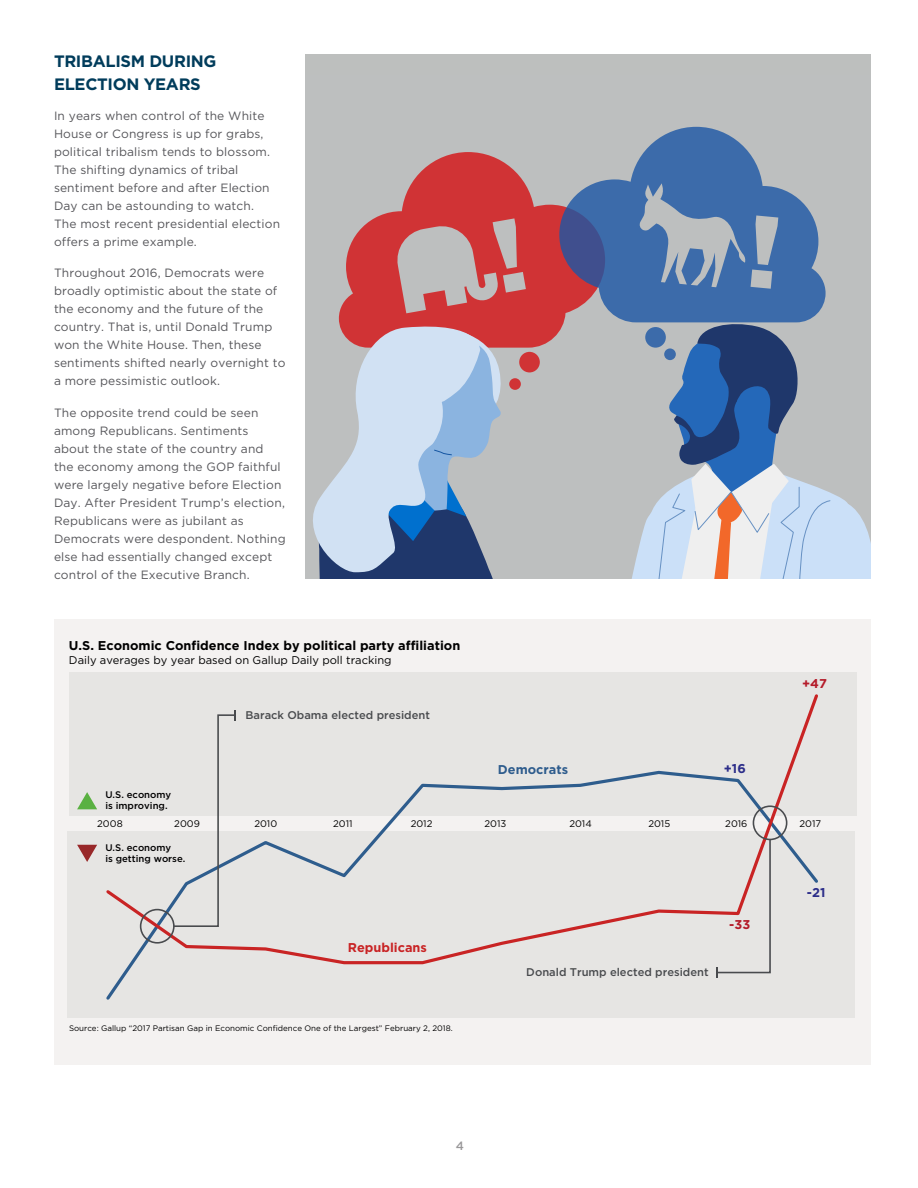
<style>
.page{position:relative;width:918px;height:1188px;background:#fff}
.page>*{position:absolute;margin:0;border:0;box-sizing:border-box;transform-origin:0 0}
.S1{font:700 16.5px/22.5px "Gotham";letter-spacing:-.02em;color:#013c5b}
.t1{font:700 12.75px "Gotham";color:#000}
.t2{font:700 12.75px "Gotham";color:#d32627}
.t3{font:700 12.75px "Gotham";color:#316296}
.t4{font:700 12.75px "Gotham";color:#2e3092}
.t5{font:700 12.75px "Gotham";color:#be1e2d}
.t6{font:12px/18px "Gotham";letter-spacing:.01em;color:#56565a}
.t7{font:500 12px "Gotham";color:#999899}
.t8{font:500 11.1px "Gotham";color:#4d5053}
.t9{font:11.1px "Gotham";color:#000}
.t10{font:500 9.6px/11.1px "Gotham";color:#000}
.t11{font:9.6px "Gotham";color:#000}
.t12{font:7.95px "Gotham";color:#000}
</style>
<div class="page">
<div style="left:54px;top:620px;width:817px;height:445px;background:#f4f2f1"></div>
<div style="left:67px;top:832px;width:787px;height:186px;background:#e6e5e3"></div>
<div style="left:69px;top:672px;width:787px;height:144px;background:#e6e5e3"></div>
<svg style="left:103px;top:694px;width:718px;height:272px"></svg>
<svg style="left:77px;top:792px;width:20px;height:17px"></svg>
<svg style="left:77px;top:845px;width:20px;height:17px"></svg>
<div style="left:140px;top:909px;width:35px;height:35px;border:2px solid #4d5053;border-radius:50%"></div>
<div style="left:753px;top:805px;width:34px;height:35px;border:2px solid #4d5053;border-radius:50%"></div>
<svg style="left:172px;top:710px;width:65px;height:218px"></svg>
<svg style="left:715px;top:838px;width:57px;height:140px"></svg>
<div style="left:306px;top:54px;width:565px;height:525px;background:#bdbfbe"></div>
<svg style="left:631px;top:322px;width:240px;height:257px"></svg>
<svg style="left:339px;top:152px;width:225px;height:196px;fill:#d03335"></svg>
<div style="left:519px;top:352px;width:21px;height:20px;background:#d03335;border-radius:50%"></div>
<svg style="left:509px;top:378px;width:12px;height:12px"></svg>
<div style="left:645px;top:327px;width:21px;height:21px;background:#3c6baa;border-radius:50%"></div>
<svg style="left:664px;top:348px;width:12px;height:12px"></svg>
<svg style="left:559px;top:127px;width:267px;height:195px;fill:#3c6baa"></svg>
<svg style="left:339px;top:321px;width:144px;height:7px"></svg>
<svg style="left:313px;top:328px;width:197px;height:251px"></svg>
<h4 class="S1" style="left:54px;top:50px;width:164px">TRIBALISM DURING<br>ELECTION YEARS</h4>
<p class="t6" style="left:54px;top:106px;width:228px">In years when control of the White House or Congress is up for grabs, political tribalism tends to blossom.<br>The shifting dynamics of tribal sentiment before and after Election Day can be astounding to watch.<br>The most recent presidential election offers a prime example.</p>
<p class="t6" style="left:54px;top:264px;width:233px">Throughout 2016, Democrats were broadly optimistic about the state of the economy and the future of the country. That is, until Donald Trump won the White House. Then, these sentiments shifted nearly overnight to a more pessimistic outlook.</p>
<p class="t6" style="left:54px;top:403px;width:233px">The opposite trend could be seen among Republicans. Sentiments about the state of the country and the economy among the GOP faithful were largely negative before Election Day. After President Trump’s election, Republicans were as jubilant as Democrats were despondent. Nothing else had essentially changed except control of the Executive Branch.</p>
<p class="t1" style="left:69px;top:638px;width:393px">U.S. Economic Confidence Index by political party affiliation</p>
<p class="t9" style="left:69px;top:654px;width:324px">Daily averages by year based on Gallup Daily poll tracking</p>
<p class="t8" style="left:245px;top:709px;width:186px">Barack Obama elected president</p>
<p class="t3" style="left:498px;top:762px;width:72px">Democrats</p>
<p class="t4" style="left:724px;top:761px;width:23px">+16</p>
<p class="t5" style="left:802px;top:676px;width:26px">+47</p>
<p class="t10" style="left:105px;top:789px;width:67px">U.S. economy is improving.</p>
<p class="t10" style="left:105px;top:842px;width:81px">U.S. economy<br>is getting worse.</p>
<p class="t11" style="left:97px;top:819px;width:27px">2008</p>
<p class="t11" style="left:174px;top:819px;width:27px">2009</p>
<p class="t11" style="left:254px;top:819px;width:24px">2010</p>
<p class="t11" style="left:333px;top:819px;width:21px">2011</p>
<p class="t11" style="left:411px;top:819px;width:23px">2012</p>
<p class="t11" style="left:485px;top:819px;width:23px">2013</p>
<p class="t11" style="left:569px;top:819px;width:24px">2014</p>
<p class="t11" style="left:648px;top:819px;width:23px">2015</p>
<p class="t11" style="left:725px;top:819px;width:24px">2016</p>
<p class="t11" style="left:799px;top:819px;width:23px">2017</p>
<p class="t2" style="left:348px;top:940px;width:81px">Republicans</p>
<p class="t12" style="left:69px;top:1024px;width:385px">Source: Gallup “2017 Partisan Gap in Economic Confidence One of the Largest” February 2, 2018.</p>
<p class="t7" style="left:456px;top:1139px;width:10px">4</p>
<p class="t8" style="left:526px;top:966px;width:184px">Donald Trump elected president</p>
<p class="t5" style="left:729px;top:918px;width:23px">-33</p>
<p class="t4" style="left:807px;top:886px;width:20px">-21</p>
</div>
